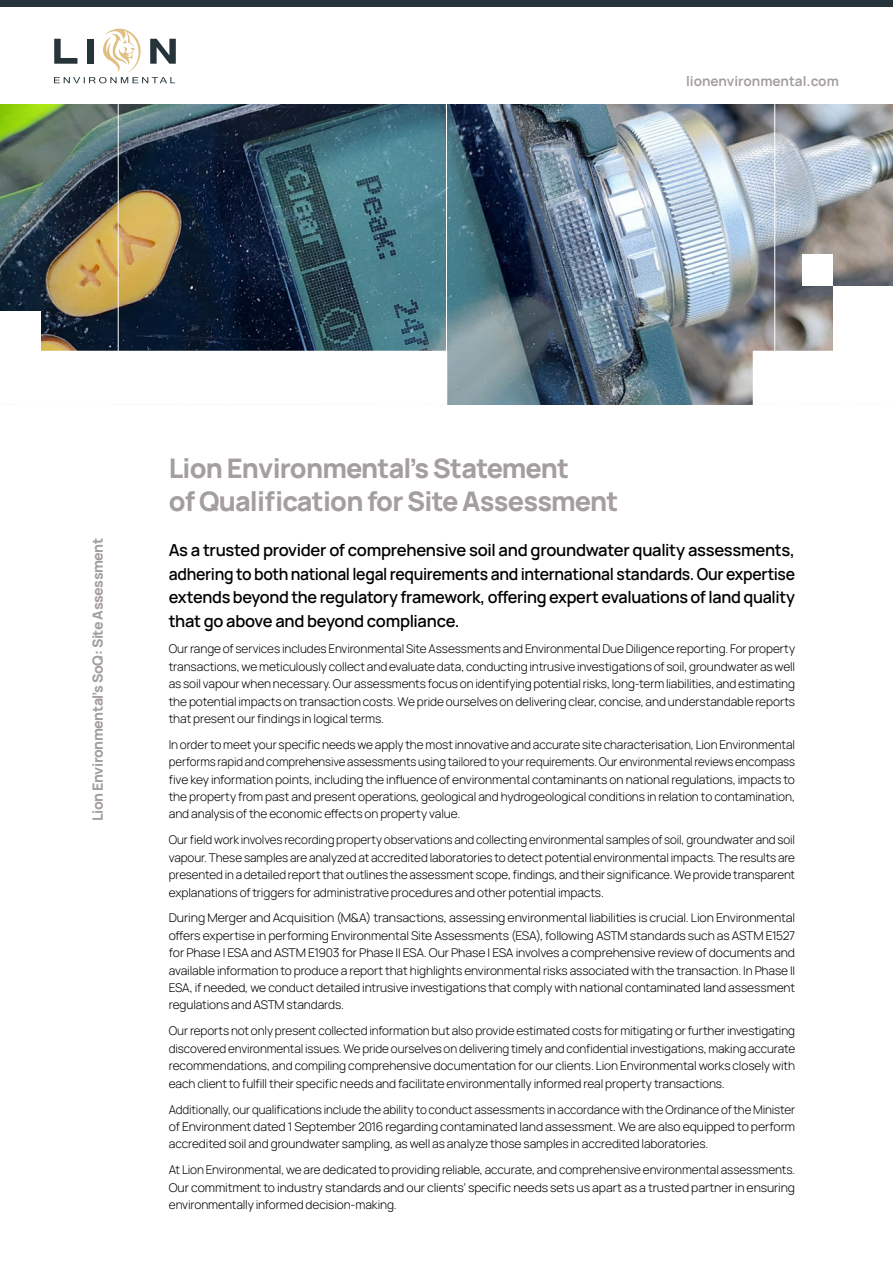
<style>
.page{position:relative;width:893px;height:1263px;background:#fff}
.page>*{position:absolute;margin:0;border:0;box-sizing:border-box;transform-origin:0 0}
.t1{font:800 27px/32.4px "Manrope";letter-spacing:-.03em;color:#a49ea0}
.t2{font:600 16.5px/23.9px "Manrope";letter-spacing:-.02em;color:#000;text-align:justify}
.t3{font:800 14.1px "Manrope";letter-spacing:-.03em;color:#a49ea0}
.t4{font:700 13.65px "Manrope";color:#a49ea0}
.t5{font:300 12px/17.4px "Manrope";letter-spacing:-.01em;color:#000;text-align:justify}
.t6{font:300 12px/17.4px "Manrope";letter-spacing:-.01em;color:#000;text-align:justify;scale:1.04 1}
</style>
<div class="page">
<svg style="left:54px;top:28px;width:122px;height:55px"></svg>
<div style="left:0;top:0;width:893px;height:6px;background:#26333b"></div>
<img style="left:0;top:104px;width:893px;height:300px">
<div style="left:0;top:351px;width:446px;height:53px;background:#fff"></div>
<div style="left:753px;top:351px;width:140px;height:53px;background:#fff"></div>
<div style="left:0;top:311px;width:41px;height:53px;background:#fff"></div>
<div style="left:833px;top:286px;width:60px;height:78px;background:#fff"></div>
<div style="left:803px;top:254px;width:30px;height:32px;background:#fff"></div>
<hr style="left:446px;top:104px;width:1px;height:286px;background:#fff">
<hr style="left:118px;top:104px;width:1px;height:286px;background:#fff">
<hr style="left:774px;top:104px;width:1px;height:286px;background:#fff">
<p class="t4" style="left:686px;top:71px;width:154px">lionenvironmental.com</p>
<p class="t3" style="left:88px;top:821px;width:285px;rotate:-90deg">Lion Environmental’s SoQ: Site Assessment</p>
<h1 class="t1" style="left:169px;top:451px;width:451px">Lion Environmental’s Statement<br>of Qualification for Site Assessment</h1>
<p class="t2" style="left:169px;top:537px;width:628px">As a trusted provider of comprehensive soil and groundwater quality assessments, adhering to both national legal requirements and international standards. Our expertise extends beyond the regulatory framework, offering expert evaluations of land quality that go above and beyond compliance.</p>
<p class="t5" style="left:169px;top:640px;width:628px">Our range of services includes Environmental Site Assessments and Environmental Due Diligence reporting. For property transactions, we meticulously collect and evaluate data, conducting intrusive investigations of soil, groundwater as well as soil vapour when necessary. Our assessments focus on identifying potential risks, long-term liabilities, and estimating the potential impacts on transaction costs. We pride ourselves on delivering clear, concise, and understandable reports that present our findings in logical terms.</p>
<p class="t5" style="left:169px;top:735px;width:628px">In order to meet your specific needs we apply the most innovative and accurate site characterisation, Lion Environmental performs rapid and comprehensive assessments using tailored to your requirements. Our environmental reviews encompass five key information points, including the influence of environmental contaminants on national regulations, impacts to the property from past and present operations, geological and hydrogeological conditions in relation to contamination, and analysis of the economic effects on property value.</p>
<p class="t5" style="left:169px;top:831px;width:628px">Our field work involves recording property observations and collecting environmental samples of soil, groundwater and soil vapour. These samples are analyzed at accredited laboratories to detect potential environmental impacts. The results are presented in a detailed report that outlines the assessment scope, findings, and their significance. We provide transparent explanations of triggers for administrative procedures and other potential impacts.</p>
<p class="t6" style="left:169px;top:909px;width:604px">During Merger and Acquisition (M&amp;A) transactions, assessing environmental liabilities is crucial. Lion Environmental offers expertise in performing Environmental Site Assessments (ESA), following ASTM standards such as ASTM E1527 for Phase I ESA and ASTM E1903 for Phase II ESA. Our Phase I ESA involves a comprehensive review of documents and available information to produce a report that highlights environmental risks associated with the transaction. In Phase II ESA, if needed, we conduct detailed intrusive investigations that comply with national contaminated land assessment regulations and ASTM standards.</p>
<p class="t5" style="left:169px;top:1022px;width:628px">Our reports not only present collected information but also provide estimated costs for mitigating or further investigating discovered environmental issues. We pride ourselves on delivering timely and confidential investigations, making accurate recommendations, and compiling comprehensive documentation for our clients. Lion Environmental works closely with each client to fulfill their specific needs and facilitate environmentally informed real property transactions.</p>
<p class="t5" style="left:169px;top:1100px;width:628px">Additionally, our qualifications include the ability to conduct assessments in accordance with the Ordinance of the Minister of Environment dated 1 September 2016 regarding contaminated land assessment. We are also equipped to perform accredited soil and groundwater sampling, as well as analyze those samples in accredited laboratories.</p>
<p class="t5" style="left:169px;top:1161px;width:628px">At Lion Environmental, we are dedicated to providing reliable, accurate, and comprehensive environmental assessments.<br>Our commitment to industry standards and our clients’ specific needs sets us apart as a trusted partner in ensuring environmentally informed decision-making.</p>
</div>
